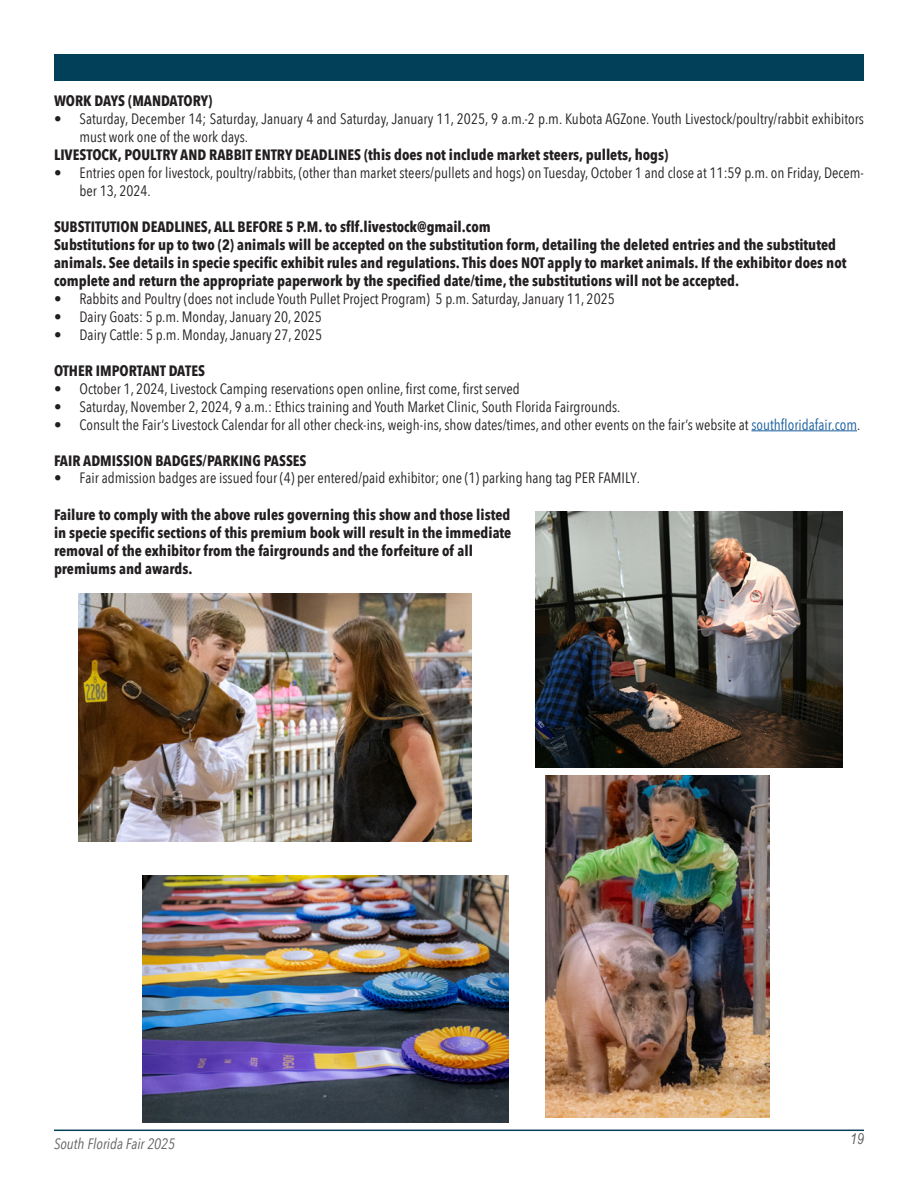
<style>
.page{position:relative;width:918px;height:1188px;background:#fff}
.page>*{position:absolute;margin:0;border:0;box-sizing:border-box;transform-origin:0 0}
.t1{font:15px/18px "Avenir Next Condensed";color:#231f20}
.t2{font:700 15px "Avenir Next Condensed";color:#231f20}
.t3{font:italic 15px "Avenir Next Condensed";color:#636366}
.t4{font:italic 15px "Arial Narrow";color:#636366}
.s1{color:#175d9e}
</style>
<div class="page">
<hr style="left:751px;top:430px;width:106px;height:1px;background:#175d9e">
<div style="left:54px;top:54px;width:810px;height:27px;background:#024059"></div>
<hr style="left:54px;top:1130px;width:810px;height:1px;background:#024059">
<img style="left:78px;top:594px;width:393px;height:247px">
<img style="left:143px;top:875px;width:365px;height:247px">
<img style="left:546px;top:775px;width:224px;height:342px">
<img style="left:536px;top:512px;width:307px;height:255px">
<p class="t2" style="left:54px;top:91px;width:160px">WORK DAYS (MANDATORY)</p>
<p class="t1" style="left:80px;top:109px;width:786px;text-indent:-26px">• Saturday, December 14; Saturday, January 4 and Saturday, January 11, 2025, 9 a.m.-2 p.m. Kubota AGZone. Youth Livestock/poultry/rabbit exhibitors must work one of the work days.</p>
<p class="t2" style="left:54px;top:145px;width:616px">LIVESTOCK, POULTRY AND RABBIT ENTRY DEADLINES (this does not include market steers, pullets, hogs)</p>
<p class="t1" style="left:80px;top:163px;width:786px;text-indent:-26px">• Entries open for livestock, poultry/rabbits, (other than market steers/pullets and hogs) on Tuesday, October 1 and close at 11:59 p.m. on Friday, Decem&shy;ber 13, 2024.</p>
<p class="t2" style="left:54px;top:217px;width:438px">SUBSTITUTION DEADLINES, ALL BEFORE 5 P.M. to sflf.livestock@gmail.com</p>
<p class="t2" style="left:54px;top:235px;width:784px">Substitutions for up to two (2) animals will be accepted on the substitution form, detailing the deleted entries and the substituted</p>
<p class="t2" style="left:54px;top:253px;width:794px">animals. See details in specie specific exhibit rules and regulations. This does NOT apply to market animals. If the exhibitor does not</p>
<p class="t2" style="left:54px;top:271px;width:687px">complete and return the appropriate paperwork by the specified date/time, the substitutions will not be accepted.</p>
<p class="t1" style="left:54px;top:289px;width:562px">• Rabbits and Poultry (does not include Youth Pullet Project Program) 5 p.m. Saturday, January 11, 2025</p>
<p class="t1" style="left:54px;top:307px;width:269px">• Dairy Goats: 5 p.m. Monday, January 20, 2025</p>
<p class="t1" style="left:54px;top:325px;width:270px">• Dairy Cattle: 5 p.m. Monday, January 27, 2025</p>
<p class="t2" style="left:54px;top:361px;width:153px">OTHER IMPORTANT DATES</p>
<p class="t1" style="left:54px;top:379px;width:467px">• October 1, 2024, Livestock Camping reservations open online, first come, first served</p>
<p class="t1" style="left:54px;top:397px;width:568px">• Saturday, November 2, 2024, 9 a.m.: Ethics training and Youth Market Clinic, South Florida Fairgrounds.</p>
<p class="t1" style="left:54px;top:415px;width:808px">• Consult the Fair’s Livestock Calendar for all other check-ins, weigh-ins, show dates/times, and other events on the fair’s website at <span class="s1">southfloridafair.com</span>.</p>
<p class="t2" style="left:54px;top:451px;width:254px">FAIR ADMISSION BADGES/PARKING PASSES</p>
<p class="t1" style="left:54px;top:469px;width:588px">• Fair admission badges are issued four (4) per entered/paid exhibitor; one (1) parking hang tag PER FAMILY.</p>
<p class="t2" style="left:54px;top:505px;width:458px">Failure to comply with the above rules governing this show and those listed</p>
<p class="t2" style="left:54px;top:523px;width:459px">in specie specific sections of this premium book will result in the immediate</p>
<p class="t2" style="left:54px;top:541px;width:421px">removal of the exhibitor from the fairgrounds and the forfeiture of all</p>
<p class="t2" style="left:54px;top:559px;width:140px">premiums and awards.</p>
<p class="t3" style="left:54px;top:1135px;width:123px">South Florida Fair 2025</p>
<p class="t4" style="left:850px;top:1128px;width:15px">19</p>
</div>
